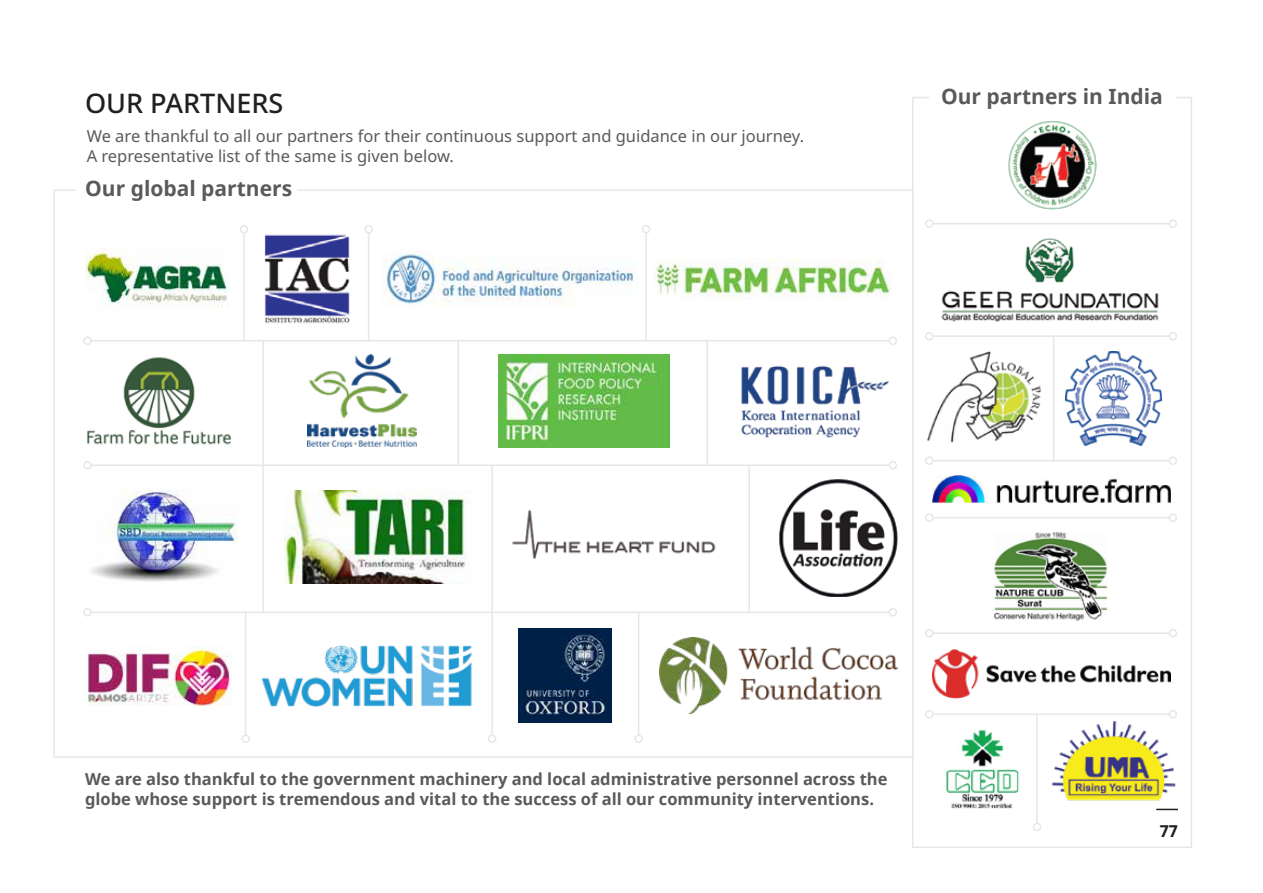
<style>
.page{position:relative;width:1263px;height:893px;background:#fff}
.page>*{position:absolute;margin:0;border:0;box-sizing:border-box;transform-origin:0 0}
.t1{font:500 27px "Noto Sans";color:#231f20}
.t2{font:700 21px "Noto Sans";color:#5a595b}
.t3{font:700 16.5px/19.8px "Noto Sans";color:#5a595b}
.t4{font:16.5px/19.8px "Noto Sans";color:#5a595b}
.t5{font:700 16.5px "Noto Sans";color:#231f20}
</style>
<div class="page">
<img style="left:85px;top:251px;width:143px;height:57px">
<img style="left:264px;top:234px;width:86px;height:90px">
<img style="left:382px;top:251px;width:253px;height:55px">
<img style="left:656px;top:259px;width:236px;height:40px">
<img style="left:87px;top:357px;width:144px;height:88px">
<img style="left:307px;top:354px;width:109px;height:94px">
<img style="left:499px;top:354px;width:171px;height:94px">
<img style="left:91px;top:490px;width:147px;height:92px">
<img style="left:285px;top:490px;width:181px;height:94px">
<img style="left:512px;top:509px;width:204px;height:50px">
<img style="left:779px;top:479px;width:119px;height:117px">
<img style="left:87px;top:646px;width:145px;height:59px">
<img style="left:261px;top:645px;width:211px;height:62px">
<img style="left:518px;top:628px;width:94px;height:94px">
<img style="left:660px;top:638px;width:238px;height:75px">
<hr style="left:91px;top:340px;width:798px;height:1px;background:#e6e7e8">
<div style="left:83px;top:336px;width:9px;height:9px;border:2px solid #e6e7e8;border-radius:50%"></div>
<div style="left:888px;top:336px;width:9px;height:9px;border:2px solid #e6e7e8;border-radius:50%"></div>
<hr style="left:91px;top:464px;width:798px;height:2px;background:#e6e7e8">
<div style="left:83px;top:461px;width:9px;height:9px;border:2px solid #e6e7e8;border-radius:50%"></div>
<div style="left:888px;top:461px;width:9px;height:9px;border:2px solid #e6e7e8;border-radius:50%"></div>
<hr style="left:91px;top:611px;width:798px;height:2px;background:#e6e7e8">
<div style="left:83px;top:608px;width:9px;height:9px;border:2px solid #e6e7e8;border-radius:50%"></div>
<div style="left:888px;top:608px;width:9px;height:9px;border:2px solid #e6e7e8;border-radius:50%"></div>
<hr style="left:243px;top:233px;width:2px;height:108px;background:#e6e7e8">
<div style="left:240px;top:225px;width:8px;height:8px;border:2px solid #e6e7e8;border-radius:50%"></div>
<hr style="left:368px;top:233px;width:1px;height:108px;background:#e6e7e8">
<div style="left:364px;top:225px;width:9px;height:8px;border:2px solid #e6e7e8;border-radius:50%"></div>
<hr style="left:645px;top:233px;width:2px;height:108px;background:#e6e7e8">
<div style="left:642px;top:225px;width:8px;height:8px;border:2px solid #e6e7e8;border-radius:50%"></div>
<hr style="left:262px;top:341px;width:2px;height:124px;background:#e6e7e8">
<hr style="left:457px;top:341px;width:2px;height:124px;background:#e6e7e8">
<hr style="left:706px;top:341px;width:2px;height:124px;background:#e6e7e8">
<hr style="left:748px;top:466px;width:2px;height:147px;background:#e6e7e8">
<hr style="left:491px;top:466px;width:2px;height:147px;background:#e6e7e8">
<hr style="left:262px;top:466px;width:2px;height:147px;background:#e6e7e8">
<hr style="left:245px;top:612px;width:1px;height:123px;background:#e6e7e8">
<div style="left:241px;top:734px;width:9px;height:9px;border:2px solid #e6e7e8;border-radius:50%"></div>
<hr style="left:491px;top:612px;width:2px;height:123px;background:#e6e7e8">
<div style="left:488px;top:734px;width:8px;height:9px;border:2px solid #e6e7e8;border-radius:50%"></div>
<hr style="left:638px;top:612px;width:1px;height:123px;background:#e6e7e8">
<div style="left:634px;top:734px;width:9px;height:9px;border:2px solid #e6e7e8;border-radius:50%"></div>
<hr style="left:1053px;top:337px;width:1px;height:125px;background:#e6e7e8">
<hr style="left:1036px;top:715px;width:2px;height:108px;background:#e6e7e8">
<div style="left:1033px;top:823px;width:8px;height:8px;border:2px solid #e6e7e8;border-radius:50%"></div>
<img style="left:1008px;top:121px;width:89px;height:89px">
<img style="left:941px;top:238px;width:218px;height:84px">
<img style="left:927px;top:339px;width:114px;height:104px">
<img style="left:1066px;top:352px;width:96px;height:93px">
<img style="left:933px;top:476px;width:238px;height:26px">
<img style="left:994px;top:532px;width:114px;height:89px">
<img style="left:1052px;top:722px;width:123px;height:89px">
<hr style="left:933px;top:223px;width:237px;height:1px;background:#e6e7e8">
<div style="left:925px;top:219px;width:8px;height:9px;border:2px solid #e6e7e8;border-radius:50%"></div>
<div style="left:1168px;top:219px;width:9px;height:9px;border:2px solid #e6e7e8;border-radius:50%"></div>
<hr style="left:933px;top:335px;width:237px;height:2px;background:#e6e7e8">
<div style="left:925px;top:332px;width:8px;height:8px;border:2px solid #e6e7e8;border-radius:50%"></div>
<div style="left:1168px;top:332px;width:9px;height:8px;border:2px solid #e6e7e8;border-radius:50%"></div>
<hr style="left:933px;top:460px;width:237px;height:1px;background:#e6e7e8">
<div style="left:925px;top:456px;width:8px;height:9px;border:2px solid #e6e7e8;border-radius:50%"></div>
<div style="left:1168px;top:456px;width:9px;height:9px;border:2px solid #e6e7e8;border-radius:50%"></div>
<hr style="left:933px;top:517px;width:237px;height:1px;background:#e6e7e8">
<div style="left:925px;top:513px;width:8px;height:9px;border:2px solid #e6e7e8;border-radius:50%"></div>
<div style="left:1168px;top:513px;width:9px;height:9px;border:2px solid #e6e7e8;border-radius:50%"></div>
<img style="left:933px;top:649px;width:238px;height:50px">
<hr style="left:933px;top:632px;width:237px;height:2px;background:#e6e7e8">
<div style="left:925px;top:629px;width:8px;height:8px;border:2px solid #e6e7e8;border-radius:50%"></div>
<div style="left:1168px;top:629px;width:9px;height:8px;border:2px solid #e6e7e8;border-radius:50%"></div>
<hr style="left:933px;top:713px;width:237px;height:2px;background:#e6e7e8">
<div style="left:925px;top:710px;width:8px;height:8px;border:2px solid #e6e7e8;border-radius:50%"></div>
<div style="left:1168px;top:710px;width:9px;height:8px;border:2px solid #e6e7e8;border-radius:50%"></div>
<img style="left:946px;top:729px;width:73px;height:80px">
<img style="left:741px;top:365px;width:148px;height:73px">
<svg style="left:1156px;top:809px;width:22px;height:1px"></svg>
<h1 class="t1" style="left:85px;top:84px;width:200px">OUR PARTNERS</h1>
<p class="t4" style="left:87px;top:126px;width:719px">We are thankful to all our partners for their continuous support and guidance in our journey.<br>A representative list of the same is given below.</p>
<p class="t2" style="left:85px;top:174px;width:208px">Our global partners</p>
<p class="t2" style="left:941px;top:82px;width:223px">Our partners in India</p>
<p class="t3" style="left:85px;top:770px;width:804px">We are also thankful to the government machinery and local administrative personnel across the globe whose support is tremendous and vital to the success of all our community interventions.</p>
<p class="t5" style="left:1160px;top:819px;width:20px">77</p>
</div>
